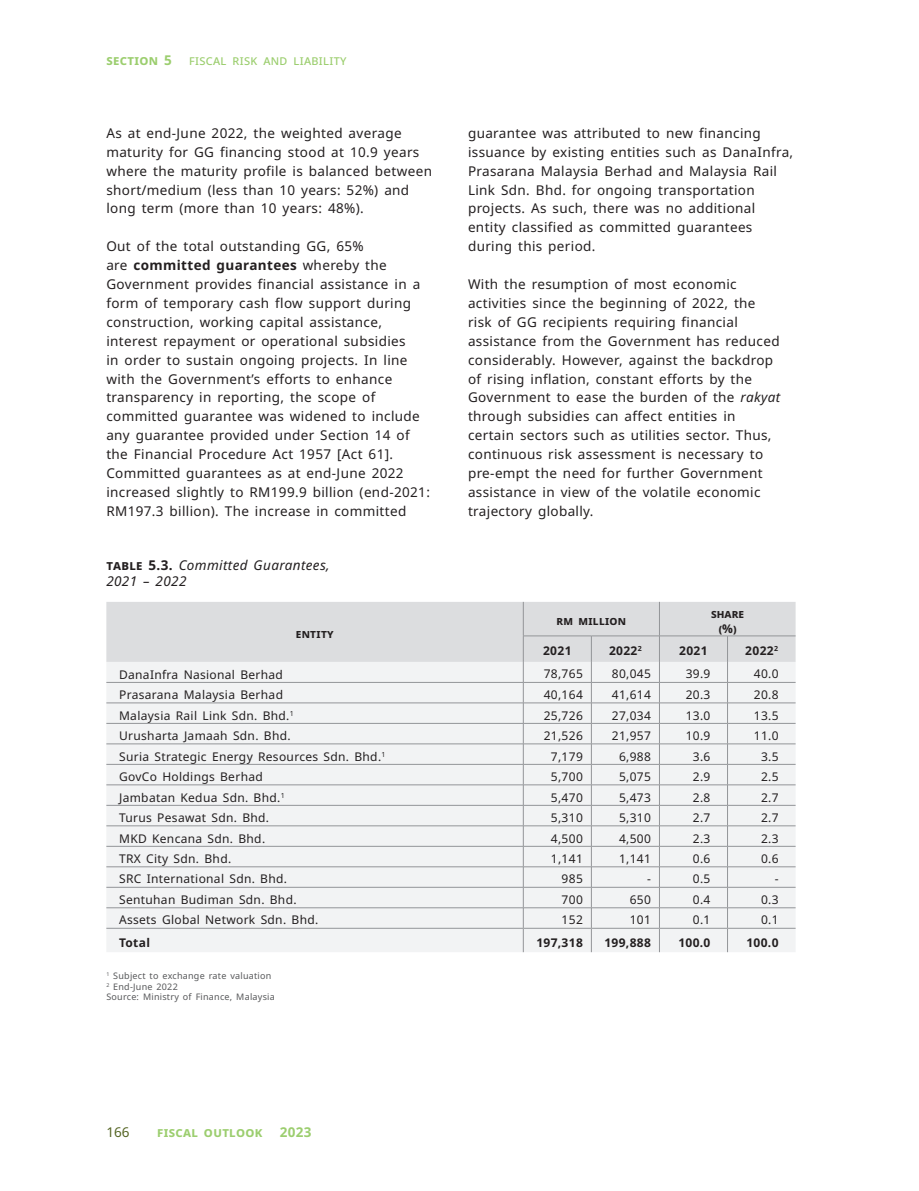
<style>
.page{position:relative;width:919px;height:1191px;background:#fff}
.page>*{position:absolute;margin:0;border:0;box-sizing:border-box;transform-origin:0 0}
.t1{font:13.5px/18.9px "Noto Sans";letter-spacing:.025em;color:#231f20}
.t2{font:italic 13.5px/16.2px "Noto Sans";letter-spacing:.025em;color:#231f20}
.t3{font:700 13.5px "Noto Sans";letter-spacing:.025em;color:#9cce6f}
.t4{font:13.5px "Noto Sans";letter-spacing:.025em;color:#9cce6f}
.t5{font:13.5px "Noto Sans";color:#546423}
.t6{font:12px "Noto Sans";letter-spacing:.025em;color:#231f20}
.t7{font:700 12px/15px "Noto Sans";letter-spacing:.025em;color:#231f20;text-align:center}
.t8{font:9px/10.8px "Noto Sans";letter-spacing:.025em;color:#57585a}
.s1{font-weight:700}
.s2{font-weight:700;font-style:normal}
.s3{font-style:italic}
</style>
<div class="page">
<svg style="left:106px;top:602px;width:689px;height:350px"></svg>
<hr style="left:106px;top:702px;width:417px;height:1px;background:#939598">
<hr style="left:106px;top:723px;width:417px;height:1px;background:#939598">
<hr style="left:106px;top:743px;width:417px;height:1px;background:#939598">
<hr style="left:106px;top:764px;width:417px;height:1px;background:#939598">
<hr style="left:106px;top:784px;width:417px;height:1px;background:#939598">
<hr style="left:106px;top:805px;width:417px;height:1px;background:#939598">
<hr style="left:106px;top:825px;width:417px;height:1px;background:#939598">
<hr style="left:106px;top:846px;width:417px;height:1px;background:#939598">
<hr style="left:106px;top:866px;width:417px;height:1px;background:#939598">
<hr style="left:106px;top:887px;width:417px;height:1px;background:#939598">
<hr style="left:106px;top:907px;width:417px;height:1px;background:#939598">
<hr style="left:106px;top:928px;width:417px;height:1px;background:#939598">
<hr style="left:523px;top:928px;width:68px;height:1px;background:#939598">
<hr style="left:591px;top:928px;width:68px;height:1px;background:#939598">
<hr style="left:659px;top:928px;width:68px;height:1px;background:#939598">
<hr style="left:727px;top:928px;width:68px;height:1px;background:#939598">
<p class="t3" style="left:106px;top:51px;width:67px">section 5</p>
<p class="t4" style="left:189px;top:51px;width:159px">fiscal risk and liability</p>
<p class="t1" style="left:106px;top:124px;width:327px">As at end-June 2022, the weighted average maturity for GG financing stood at 10.9 years where the maturity profile is balanced between short/medium (less than 10 years: 52%) and long term (more than 10 years: 48%).</p>
<p class="t1" style="left:106px;top:237px;width:325px">Out of the total outstanding GG, 65%<br>are <span class="s1">committed guarantees</span> whereby the Government provides financial assistance in a form of temporary cash flow support during construction, working capital assistance, interest repayment or operational subsidies<br>in order to sustain ongoing projects. In line with the Government’s efforts to enhance transparency in reporting, the scope of committed guarantee was widened to include any guarantee provided under Section 14 of the Financial Procedure Act 1957 [Act 61].<br>Committed guarantees as at end-June 2022 increased slightly to RM199.9 billion (end-2021:<br>RM197.3 billion). The increase in committed</p>
<p class="t2" style="left:106px;top:557px;width:225px"><span class="s2">TABLE 5.3.</span> Committed Guarantees,<br>2021 – 2022</p>
<p class="t7" style="left:296px;top:627px;width:39px">ENTITY</p>
<p class="t1" style="left:468px;top:124px;width:327px">guarantee was attributed to new financing issuance by existing entities such as DanaInfra, Prasarana Malaysia Berhad and Malaysia Rail Link Sdn. Bhd. for ongoing transportation projects. As such, there was no additional entity classified as committed guarantees during this period.</p>
<p class="t1" style="left:468px;top:275px;width:314px">With the resumption of most economic activities since the beginning of 2022, the risk of GG recipients requiring financial assistance from the Government has reduced considerably. However, against the backdrop of rising inflation, constant efforts by the Government to ease the burden of the <span class="s3">rakyat </span>through subsidies can affect entities in certain sectors such as utilities sector. Thus, continuous risk assessment is necessary to pre-empt the need for further Government assistance in view of the volatile economic trajectory globally.</p>
<p class="t7" style="left:556px;top:613px;width:71px">RM MILLION</p>
<p class="t7" style="left:711px;top:606px;width:35px">SHARE (%)</p>
<p class="t7" style="left:543px;top:644px;width:30px">2021</p>
<p class="t7" style="left:609px;top:644px;width:34px">2022<sup>2</sup></p>
<p class="t7" style="left:679px;top:644px;width:30px">2021</p>
<p class="t7" style="left:745px;top:644px;width:34px">2022<sup>2</sup></p>
<p class="t6" style="left:119px;top:666px;width:165px">DanaInfra Nasional Berhad</p>
<p class="t6" style="left:543px;top:665px;width:41px">78,765</p>
<p class="t6" style="left:611px;top:665px;width:41px">80,045</p>
<p class="t6" style="left:685px;top:665px;width:26px">39.9</p>
<p class="t6" style="left:753px;top:665px;width:26px">40.0</p>
<p class="t6" style="left:119px;top:686px;width:165px">Prasarana Malaysia Berhad</p>
<p class="t6" style="left:543px;top:686px;width:41px">40,164</p>
<p class="t6" style="left:611px;top:686px;width:41px">41,614</p>
<p class="t6" style="left:685px;top:686px;width:26px">20.3</p>
<p class="t6" style="left:753px;top:686px;width:26px">20.8</p>
<p class="t6" style="left:119px;top:707px;width:176px">Malaysia Rail Link Sdn. Bhd.<sup>1</sup></p>
<p class="t6" style="left:543px;top:706px;width:41px">25,726</p>
<p class="t6" style="left:611px;top:706px;width:41px">27,034</p>
<p class="t6" style="left:685px;top:706px;width:26px">13.0</p>
<p class="t6" style="left:753px;top:706px;width:26px">13.5</p>
<p class="t6" style="left:119px;top:727px;width:173px">Urusharta Jamaah Sdn. Bhd.</p>
<p class="t6" style="left:543px;top:727px;width:41px">21,526</p>
<p class="t6" style="left:611px;top:727px;width:41px">21,957</p>
<p class="t6" style="left:685px;top:727px;width:26px">10.9</p>
<p class="t6" style="left:753px;top:727px;width:26px">11.0</p>
<p class="t6" style="left:119px;top:747px;width:268px">Suria Strategic Energy Resources Sdn. Bhd.<sup>1</sup></p>
<p class="t6" style="left:551px;top:747px;width:33px">7,179</p>
<p class="t6" style="left:619px;top:747px;width:33px">6,988</p>
<p class="t6" style="left:693px;top:747px;width:19px">3.6</p>
<p class="t6" style="left:761px;top:747px;width:19px">3.5</p>
<p class="t6" style="left:119px;top:768px;width:145px">GovCo Holdings Berhad</p>
<p class="t6" style="left:551px;top:768px;width:33px">5,700</p>
<p class="t6" style="left:619px;top:768px;width:33px">5,075</p>
<p class="t6" style="left:693px;top:768px;width:19px">2.9</p>
<p class="t6" style="left:761px;top:768px;width:19px">2.5</p>
<p class="t6" style="left:119px;top:788px;width:167px">Jambatan Kedua Sdn. Bhd.<sup>1</sup></p>
<p class="t6" style="left:551px;top:788px;width:33px">5,470</p>
<p class="t6" style="left:619px;top:788px;width:33px">5,473</p>
<p class="t6" style="left:693px;top:788px;width:19px">2.8</p>
<p class="t6" style="left:761px;top:788px;width:19px">2.7</p>
<p class="t6" style="left:119px;top:809px;width:151px">Turus Pesawat Sdn. Bhd.</p>
<p class="t6" style="left:551px;top:809px;width:33px">5,310</p>
<p class="t6" style="left:619px;top:809px;width:33px">5,310</p>
<p class="t6" style="left:693px;top:809px;width:19px">2.7</p>
<p class="t6" style="left:761px;top:809px;width:19px">2.7</p>
<p class="t6" style="left:119px;top:829px;width:148px">MKD Kencana Sdn. Bhd.</p>
<p class="t6" style="left:551px;top:829px;width:33px">4,500</p>
<p class="t6" style="left:619px;top:829px;width:33px">4,500</p>
<p class="t6" style="left:693px;top:829px;width:19px">2.3</p>
<p class="t6" style="left:761px;top:829px;width:19px">2.3</p>
<p class="t6" style="left:119px;top:850px;width:114px">TRX City Sdn. Bhd.</p>
<p class="t6" style="left:551px;top:850px;width:33px">1,141</p>
<p class="t6" style="left:619px;top:850px;width:33px">1,141</p>
<p class="t6" style="left:693px;top:850px;width:19px">0.6</p>
<p class="t6" style="left:761px;top:850px;width:19px">0.6</p>
<p class="t6" style="left:119px;top:870px;width:169px">SRC International Sdn. Bhd.</p>
<p class="t6" style="left:561px;top:870px;width:23px">985</p>
<p class="t6" style="left:647px;top:870px;width:5px">-</p>
<p class="t6" style="left:693px;top:870px;width:19px">0.5</p>
<p class="t6" style="left:774px;top:870px;width:5px">-</p>
<p class="t6" style="left:119px;top:891px;width:179px">Sentuhan Budiman Sdn. Bhd.</p>
<p class="t6" style="left:561px;top:891px;width:23px">700</p>
<p class="t6" style="left:629px;top:891px;width:23px">650</p>
<p class="t6" style="left:693px;top:891px;width:19px">0.4</p>
<p class="t6" style="left:761px;top:891px;width:19px">0.3</p>
<p class="t6" style="left:119px;top:911px;width:201px">Assets Global Network Sdn. Bhd.</p>
<p class="t6" style="left:561px;top:911px;width:23px">152</p>
<p class="t6" style="left:629px;top:911px;width:23px">101</p>
<p class="t6" style="left:693px;top:911px;width:19px">0.1</p>
<p class="t6" style="left:761px;top:911px;width:19px">0.1</p>
<p class="t7" style="left:119px;top:935px;width:32px">Total</p>
<p class="t7" style="left:536px;top:935px;width:48px">197,318</p>
<p class="t7" style="left:604px;top:935px;width:48px">199,888</p>
<p class="t7" style="left:678px;top:935px;width:34px">100.0</p>
<p class="t7" style="left:746px;top:935px;width:34px">100.0</p>
<p class="t8" style="left:106px;top:970px;width:170px"><sup>1</sup> Subject to exchange rate valuation<br><sup>2</sup> End-June 2022<br>Source: Ministry of Finance, Malaysia</p>
<p class="t5" style="left:106px;top:1123px;width:25px">166</p>
<p class="t3" style="left:157px;top:1123px;width:107px">fiscal outlook</p>
<p class="t3" style="left:280px;top:1123px;width:33px">2023</p>
</div>
